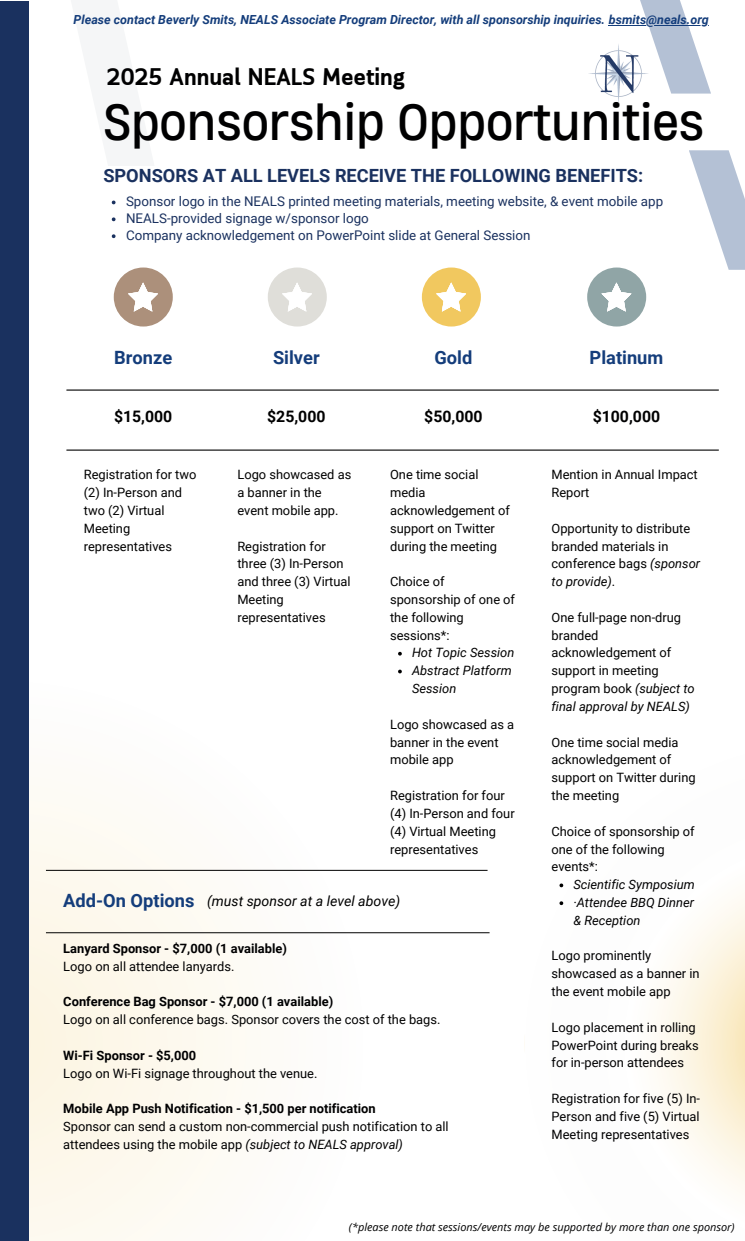
<style>
.page{position:relative;width:745px;height:1241px;background:#fff}
.page>*{position:absolute;margin:0;border:0;box-sizing:border-box;transform-origin:0 0}
.t1{font:47.88px "Heading Now 64";color:#000001}
.t2{font:700 23.88px "Nyutro Sans";color:#000001}
.t3{font:700 18.25px "Roboto";color:#1a315f}
.t4{font:700 18.25px "Roboto";color:#143d7b}
.t5{font:700 15.88px "Roboto";color:#000001}
.t6{font:italic 14.12px "Roboto";color:#000}
.t7{font:13.38px "Roboto";color:#1a315f}
.t8{font:12.88px/17.8px "Roboto";color:#000001}
.t9{font:700 12.88px "Roboto";color:#000001}
.t10{font:italic 12.88px/17.8px "Roboto";color:#000001}
.t11{font:italic 700 12.5px "Roboto";color:#143d7b}
.t12{font:italic 10.88px "Open Sans";color:#000001}
.s1{font-style:italic}
</style>
<div class="page">
<svg style="left:524px;top:884px;width:220px;height:308px"></svg>
<svg style="left:559px;top:883px;width:4px;height:4px"></svg>
<svg style="left:559px;top:901px;width:4px;height:4px"></svg>
<hr style="left:66px;top:389px;width:652px;height:1px;background:#000">
<hr style="left:66px;top:449px;width:652px;height:1px;background:#000">
<svg style="left:29px;top:799px;width:338px;height:441px;fill:#fdfbf4"></svg>
<svg style="left:640px;top:0;width:70px;height:94px"></svg>
<svg style="left:689px;top:150px;width:55px;height:120px"></svg>
<div style="left:114px;top:267px;width:59px;height:59px;background:#ac907b;border-radius:50%"></div>
<div style="left:268px;top:267px;width:59px;height:59px;background:#dfded9;border-radius:50%"></div>
<div style="left:422px;top:267px;width:59px;height:59px;background:#f1c85f;border-radius:50%"></div>
<div style="left:587px;top:267px;width:59px;height:59px;background:#90a5a6;border-radius:50%"></div>
<svg style="left:436px;top:282px;width:30px;height:29px"></svg>
<svg style="left:601px;top:282px;width:30px;height:29px"></svg>
<svg style="left:282px;top:283px;width:30px;height:28px"></svg>
<svg style="left:128px;top:282px;width:30px;height:29px"></svg>
<svg style="left:112px;top:200px;width:3px;height:4px"></svg>
<svg style="left:112px;top:217px;width:3px;height:4px"></svg>
<svg style="left:112px;top:234px;width:3px;height:4px"></svg>
<hr style="left:46px;top:869px;width:441px;height:1px;background:#000">
<img style="left:589px;top:43px;width:60px;height:60px">
<hr style="left:46px;top:932px;width:443px;height:1px;background:#000">
<hr style="left:608px;top:25px;width:100px;height:1px;background:#143d7b">
<div style="left:0;top:1px;width:29px;height:1239px;background:#1a315f"></div>
<p class="t11" style="left:74px;top:12px;width:636px">Please contact Beverly Smits, NEALS Associate Program Director, with all sponsorship inquiries. bsmits@neals.org</p>
<p class="t2" style="left:107px;top:67px;width:299px">2025 Annual NEALS Meeting</p>
<p class="t1" style="left:103px;top:89px;width:602px">Sponsorship Opportunities</p>
<p class="t3" style="left:103px;top:165px;width:541px">SPONSORS AT ALL LEVELS RECEIVE THE FOLLOWING BENEFITS:</p>
<p class="t7" style="left:126px;top:194px;width:538px">Sponsor logo in the NEALS printed meeting materials, meeting website, &amp; event mobile app</p>
<p class="t7" style="left:126px;top:211px;width:244px">NEALS-provided signage w/sponsor logo</p>
<p class="t7" style="left:126px;top:227px;width:406px">Company acknowledgement on PowerPoint slide at General Session</p>
<h5 class="t4" style="left:114px;top:347px;width:59px">Bronze</h5>
<p class="t4" style="left:273px;top:347px;width:48px">Silver</p>
<h2 class="t4" style="left:434px;top:347px;width:39px">Gold</h2>
<h1 class="t4" style="left:589px;top:347px;width:75px">Platinum</h1>
<h3 class="t5" style="left:114px;top:407px;width:60px">$15,000</h3>
<p class="t5" style="left:267px;top:407px;width:60px">$25,000</p>
<p class="t5" style="left:424px;top:407px;width:60px">$50,000</p>
<p class="t5" style="left:592px;top:407px;width:69px">$100,000</p>
<p class="t8" style="left:84px;top:466px;width:114px">Registration for two (2) In-Person and two (2) Virtual<br>Meeting representatives</p>
<p class="t8" style="left:237px;top:466px;width:115px">Logo showcased as a banner in the event mobile app.</p>
<p class="t8" style="left:237px;top:537px;width:115px">Registration for three (3) In-Person and three (3) Virtual<br>Meeting representatives</p>
<p class="t8" style="left:390px;top:466px;width:121px">One time social media acknowledgement of support on Twitter during the meeting</p>
<p class="t8" style="left:390px;top:573px;width:126px">Choice of sponsorship of one of the following sessions*:</p>
<p class="t10" style="left:412px;top:644px;width:104px">Hot Topic Session</p>
<p class="t10" style="left:412px;top:662px;width:101px">Abstract Platform<br>Session</p>
<p class="t8" style="left:390px;top:715px;width:125px">Logo showcased as a banner in the event mobile app</p>
<p class="t8" style="left:390px;top:786px;width:126px">Registration for four (4) In-Person and four (4) Virtual Meeting representatives</p>
<h4 class="t4" style="left:63px;top:890px;width:133px">Add-On Options</h4>
<p class="t6" style="left:207px;top:892px;width:194px">(must sponsor at a level above)</p>
<p class="t9" style="left:63px;top:941px;width:225px">Lanyard Sponsor - $7,000 (1 available)</p>
<p class="t8" style="left:63px;top:957px;width:173px">Logo on all attendee lanyards.</p>
<p class="t9" style="left:63px;top:994px;width:271px">Conference Bag Sponsor - $7,000 (1 available)</p>
<p class="t8" style="left:63px;top:1010px;width:378px">Logo on all conference bags. Sponsor covers the cost of the bags.</p>
<p class="t9" style="left:63px;top:1047px;width:134px">Wi-Fi Sponsor - $5,000</p>
<p class="t8" style="left:63px;top:1064px;width:255px">Logo on Wi-Fi signage throughout the venue.</p>
<p class="t9" style="left:63px;top:1101px;width:314px">Mobile App Push Notification - $1,500 per notification</p>
<p class="t8" style="left:63px;top:1117px;width:387px">Sponsor can send a custom non-commercial push notification to all attendees using the mobile app <span class="s1">(subject to NEALS approval)</span></p>
<p class="t8" style="left:551px;top:466px;width:148px">Mention in Annual Impact<br>Report</p>
<p class="t8" style="left:551px;top:519px;width:150px">Opportunity to distribute branded materials in conference bags <span class="s1">(sponsor to provide)</span>.</p>
<p class="t8" style="left:551px;top:608px;width:145px">One full-page non-drug branded acknowledgement of support in meeting program book <span class="s1">(subject to final approval by NEALS)</span></p>
<p class="t8" style="left:551px;top:733px;width:146px">One time social media acknowledgement of support on Twitter during the meeting</p>
<p class="t8" style="left:551px;top:822px;width:145px">Choice of sponsorship of one of the following events*:</p>
<p class="t10" style="left:573px;top:875px;width:123px">Scientific Symposium</p>
<p class="t10" style="left:573px;top:893px;width:122px">·Attendee BBQ Dinner &amp; Reception</p>
<p class="t8" style="left:551px;top:947px;width:150px">Logo prominently showcased as a banner in the event mobile app</p>
<p class="t8" style="left:551px;top:1018px;width:149px">Logo placement in rolling<br>PowerPoint during breaks for in-person attendees</p>
<p class="t8" style="left:551px;top:1089px;width:150px;text-align:justify">Registration for five (5) In-Person and five (5) Virtual Meeting representatives</p>
<p class="t12" style="left:349px;top:1219px;width:387px">(*please note that sessions/events may be supported by more than one sponsor)</p>
</div>
